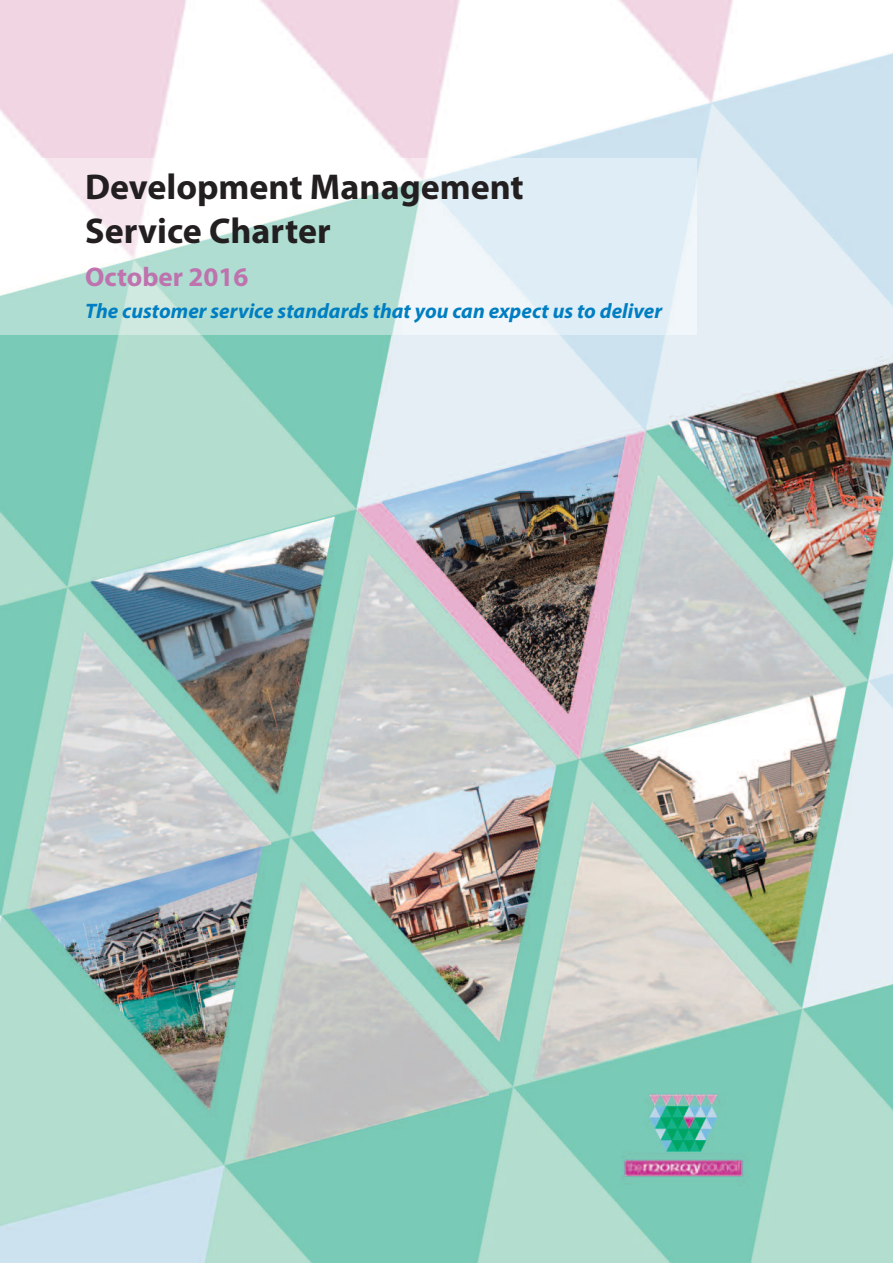
<style>
.page{position:relative;width:893px;height:1263px;background:#fff}
.page>*{position:absolute;margin:0;border:0;box-sizing:border-box;transform-origin:0 0}
.t1{font:700 36px/43.2px "Myriad Pro";color:#231f20}
.t2{font:700 27px "Myriad Pro";color:#be73ae}
.t3{font:italic 700 21px "Myriad Pro";color:#007ec2}
</style>
<div class="page">
<img style="left:0;top:0;width:893px;height:1263px">
<img style="left:0;top:159px;width:697px;height:175px">
<h1 class="t1" style="left:85px;top:169px;width:440px">Development Management<br>Service Charter</h1>
<p class="t2" style="left:85px;top:267px;width:165px">October 2016</p>
<p class="t3" style="left:85px;top:303px;width:579px">The customer service standards that you can expect us to deliver</p>
</div>
